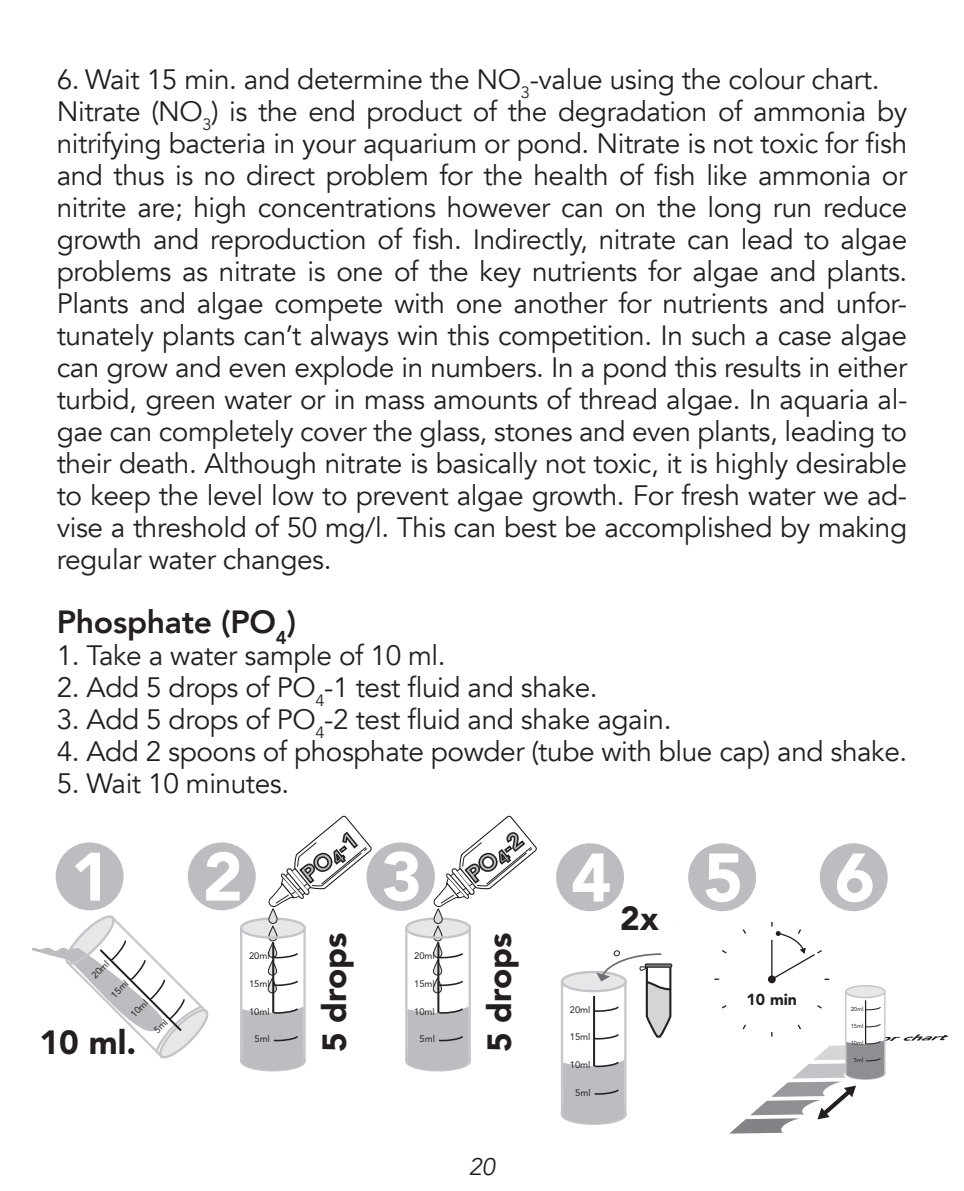
<style>
.page{position:relative;width:964px;height:1191px;background:#fff}
.page>*{position:absolute;margin:0;border:0;box-sizing:border-box;transform-origin:0 0}
.t1{font:900 68px "Avenir LT Std";color:#fff}
.t2{font:900 67.6px "Avenir LT Std";color:#fff}
.t3{font:900 33.2px "Avenir LT Std";color:#231f20}
.t4{font:800 32px "Avenir";letter-spacing:-.01em;color:#231f20}
.t5{font:28px/32px "Avenir";letter-spacing:-.015em;color:#231f20}
.t6{font:italic 24px "Avenir";color:#231f20}
.t7{font:900 22.8px "Avenir LT Std";color:#bbbcbf}
.t8{font:900 16px "Avenir LT Std";color:#231f20}
.t9{font:9.2px "Avenir LT Std";color:#231f20}
.t10{font:5.6px "Avenir LT Std";color:#231f20}
</style>
<div class="page">
<div style="left:845px;top:990px;width:40px;height:83px;border:1px solid #c7c8ca"></div>
<div style="left:846px;top:985px;width:39px;height:12px;background:#e6e7e9;border-radius:50%"></div>
<div style="left:845px;top:985px;width:40px;height:13px;border:1px solid #c3c4c7;border-radius:50%"></div>
<hr style="left:865px;top:1000px;width:1px;height:70px;background:#231f20">
<svg style="left:866px;top:1006px;width:15px;height:4px"></svg>
<svg style="left:742px;top:929px;width:4px;height:5px"></svg>
<svg style="left:722px;top:1005px;width:5px;height:4px"></svg>
<svg style="left:729px;top:1023px;width:220px;height:111px"></svg>
<svg style="left:817px;top:1005px;width:5px;height:4px"></svg>
<div style="left:768px;top:975px;width:8px;height:8px;border:1px solid #231f20;border-radius:50%"></div>
<svg style="left:770px;top:922px;width:59px;height:59px"></svg>
<div style="left:820px;top:843px;width:67px;height:68px;background:#bcbdc0;border-radius:50%"></div>
<div style="left:688px;top:843px;width:68px;height:68px;background:#bcbdc0;border-radius:50%"></div>
<div style="left:366px;top:842px;width:69px;height:69px;background:#bcbdc0;border-radius:50%"></div>
<svg style="left:241px;top:918px;width:64px;height:19px"></svg>
<div style="left:240px;top:917px;width:66px;height:22px;border:2px solid #c3c4c7;border-radius:50%"></div>
<div style="left:188px;top:842px;width:68px;height:68px;background:#bcbdc0;border-radius:50%"></div>
<div style="left:56px;top:842px;width:68px;height:68px;background:#bcbdc0;border-radius:50%"></div>
<div style="left:556px;top:843px;width:68px;height:68px;background:#bcbdc0;border-radius:50%"></div>
<svg style="left:269px;top:908px;width:8px;height:15px"></svg>
<div style="left:268px;top:908px;width:9px;height:16px;border:1px solid #231f20;border-radius:4px"></div>
<svg style="left:268px;top:815px;width:105px;height:94px"></svg>
<svg style="left:240px;top:925px;width:66px;height:147px"></svg>
<svg style="left:406px;top:918px;width:64px;height:19px"></svg>
<div style="left:405px;top:917px;width:66px;height:22px;border:2px solid #c3c4c7;border-radius:50%"></div>
<svg style="left:434px;top:908px;width:8px;height:15px"></svg>
<div style="left:433px;top:908px;width:10px;height:16px;border:1px solid #231f20;border-radius:4px"></div>
<svg style="left:433px;top:815px;width:104px;height:94px"></svg>
<svg style="left:405px;top:925px;width:66px;height:147px"></svg>
<svg style="left:560px;top:927px;width:120px;height:198px"></svg>
<svg style="left:32px;top:915px;width:177px;height:144px"></svg>
<p class="t5" style="left:57px;top:64px;width:852px">6. Wait 15 min. and determine the NO<sub>3</sub>-value using the colour chart.<br>Nitrate (NO<sub>3</sub>) is the end product of the degradation of ammonia by nitrifying bacteria in your aquarium or pond. Nitrate is not toxic for fish and thus is no direct problem for the health of fish like ammonia or nitrite are; high concentrations however can on the long run reduce growth and reproduction of fish. Indirectly, nitrate can lead to algae problems as nitrate is one of the key nutrients for algae and plants.<br>Plants and algae compete with one another for nutrients and unfor&shy;tunately plants can’t always win this competition. In such a case algae can grow and even explode in numbers. In a pond this results in either turbid, green water or in mass amounts of thread algae. In aquaria al&shy;gae can completely cover the glass, stones and even plants, leading to their death. Although nitrate is basically not toxic, it is highly desirable to keep the level low to prevent algae growth. For fresh water we ad&shy;vise a threshold of 50 mg/l. This can best be accomplished by making regular water changes.</p>
<p class="t4" style="left:57px;top:597px;width:241px">Phosphate (PO<sub>4</sub>)</p>
<p class="t5" style="left:57px;top:640px;width:390px">1. Take a water sample of 10 ml.</p>
<p class="t5" style="left:57px;top:672px;width:542px">2. Add 5 drops of PO<sub>4</sub>-1 test fluid and shake.</p>
<p class="t5" style="left:57px;top:704px;width:616px">3. Add 5 drops of PO<sub>4</sub>-2 test fluid and shake again.</p>
<p class="t5" style="left:57px;top:736px;width:852px">4. Add 2 spoons of phosphate powder (tube with blue cap) and shake.</p>
<p class="t5" style="left:57px;top:768px;width:234px">5. Wait 10 minutes.</p>
<h2 class="t2" style="left:71px;top:836px;width:42px">1</h2>
<p class="t9" style="left:89px;top:973px;width:22px;rotate:-45deg">20ml</p>
<p class="t9" style="left:109px;top:992px;width:22px;rotate:-45deg">15ml</p>
<p class="t9" style="left:128px;top:1012px;width:22px;rotate:-45deg">10ml</p>
<p class="t3" style="left:40px;top:1022px;width:98px">10 ml.</p>
<h2 class="t2" style="left:203px;top:836px;width:42px">2</h2>
<p class="t9" style="left:249px;top:950px;width:22px">20ml</p>
<p class="t9" style="left:249px;top:978px;width:22px">15ml</p>
<p class="t9" style="left:249px;top:1006px;width:22px">10ml</p>
<p class="t9" style="left:254px;top:1033px;width:17px">5ml</p>
<p class="t7" style="left:296px;top:867px;width:66px;rotate:-39deg">PO<sub>4</sub>-1</p>
<p class="t3" style="left:314px;top:1052px;width:122px;rotate:-90deg">5 drops</p>
<p class="t7" style="left:461px;top:867px;width:66px;rotate:-39deg">PO<sub>4</sub>-2</p>
<h1 class="t1" style="left:382px;top:835px;width:42px">3</h1>
<h2 class="t2" style="left:703px;top:837px;width:42px">5</h2>
<h2 class="t2" style="left:835px;top:837px;width:42px">6</h2>
<h2 class="t2" style="left:571px;top:837px;width:42px">4</h2>
<p class="t9" style="left:414px;top:950px;width:22px">20ml</p>
<p class="t9" style="left:414px;top:978px;width:22px">15ml</p>
<p class="t9" style="left:414px;top:1006px;width:22px">10ml</p>
<p class="t9" style="left:419px;top:1033px;width:17px">5ml</p>
<p class="t3" style="left:479px;top:1052px;width:122px;rotate:-90deg">5 drops</p>
<p class="t6" style="left:469px;top:1152px;width:28px">20</p>
<p class="t9" style="left:570px;top:1004px;width:22px">20ml</p>
<p class="t9" style="left:570px;top:1032px;width:22px">15ml</p>
<p class="t9" style="left:570px;top:1059px;width:22px">10ml</p>
<p class="t9" style="left:575px;top:1087px;width:17px">5ml</p>
<p class="t3" style="left:620px;top:898px;width:40px">2x</p>
<p class="t8" style="left:746px;top:989px;width:52px">10 min</p>
<p class="t10" style="left:850px;top:1005px;width:14px">20ml</p>
<p class="t10" style="left:850px;top:1022px;width:14px">15ml</p>
<p class="t10" style="left:850px;top:1039px;width:14px">10ml</p>
<p class="t10" style="left:854px;top:1056px;width:11px">5ml</p>
</div>
